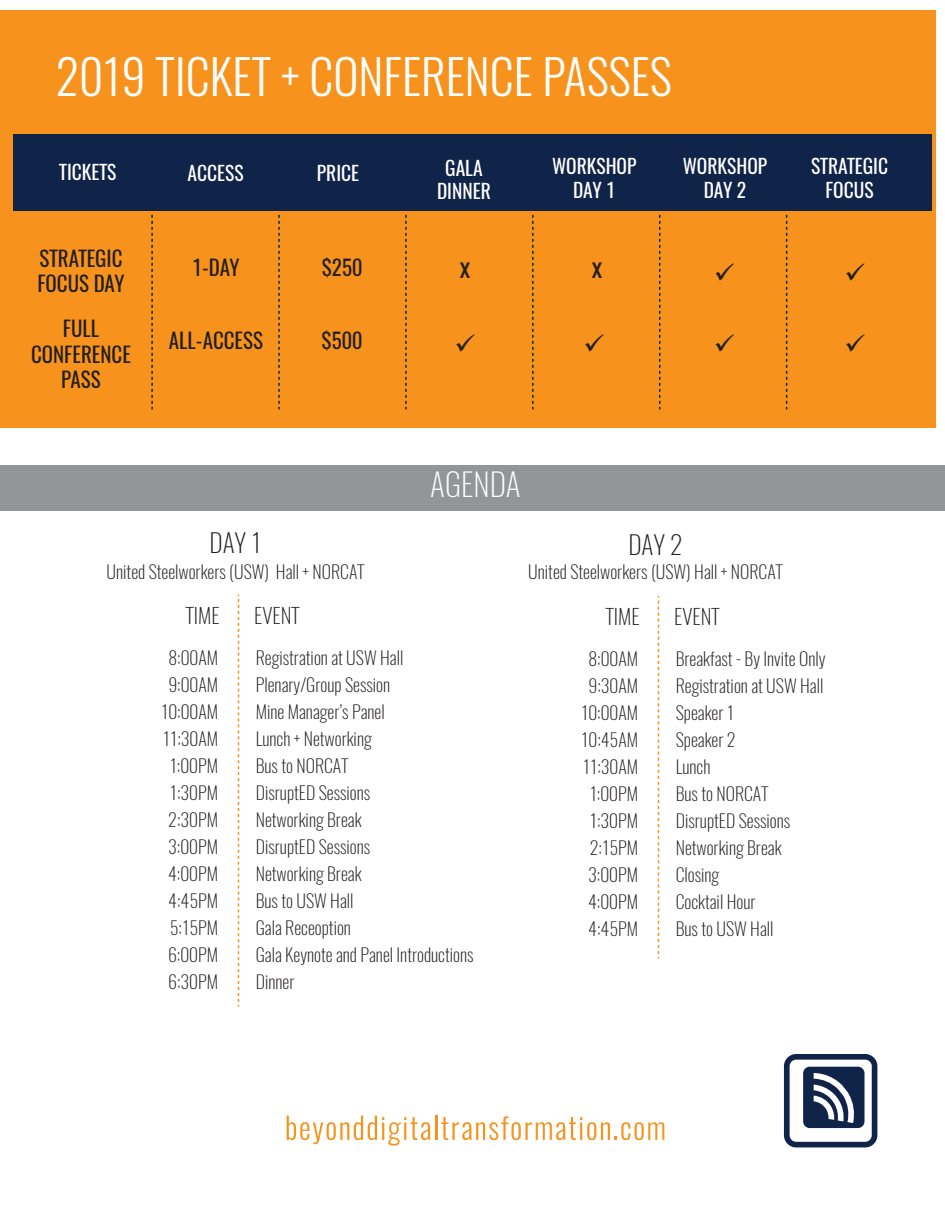
<style>
.page{position:relative;width:945px;height:1215px;background:#fff}
.page>*{position:absolute;margin:0;border:0;box-sizing:border-box;transform-origin:0 0}
.t1{font:300 48px "Oswald";color:#fff}
.t2{font:200 31.5px "Oswald";color:#fff}
.t3{font:27px "Oswald";color:#231f20}
.t4{font:200 25.5px "Oswald";color:#231f20}
.t5{font:21px/25.2px "Oswald";color:#231f20}
.t6{font:200 21px "Oswald";color:#231f20}
.t7{font:19.5px/23.4px "Oswald";color:#fff;text-align:center}
.t8{font:200 18px/27px "Oswald";color:#231f20;text-align:center}
</style>
<div class="page">
<svg style="left:784px;top:1054px;width:93px;height:93px"></svg>
<div style="left:0;top:465px;width:945px;height:45px;background:#939598"></div>
<svg style="left:238px;top:595px;width:1px;height:411px"></svg>
<div style="left:0;top:10px;width:936px;height:418px;background:#f7931d"></div>
<div style="left:14px;top:134px;width:918px;height:77px;background:#102349"></div>
<svg style="left:151px;top:215px;width:2px;height:195px"></svg>
<svg style="left:278px;top:215px;width:2px;height:195px"></svg>
<svg style="left:405px;top:215px;width:2px;height:195px"></svg>
<svg style="left:532px;top:215px;width:2px;height:195px"></svg>
<svg style="left:659px;top:215px;width:1px;height:195px"></svg>
<svg style="left:786px;top:215px;width:1px;height:195px"></svg>
<svg style="left:287px;top:1116px;width:143px;height:30px"></svg>
<hr style="left:435px;top:1116px;width:2px;height:24px;background:#f7931d">
<svg style="left:441px;top:1116px;width:223px;height:24px"></svg>
<svg style="left:658px;top:596px;width:1px;height:362px"></svg>
<h1 class="t1" style="left:56px;top:33px;width:618px">2019 TICKET + CONFERENCE PASSES</h1>
<p class="t7" style="left:59px;top:160px;width:59px">TICKETS</p>
<p class="t7" style="left:188px;top:161px;width:58px">ACCESS</p>
<p class="t7" style="left:317px;top:162px;width:44px">PRICE</p>
<p class="t7" style="left:437px;top:156px;width:55px">GALA<br>DINNER</p>
<p class="t7" style="left:552px;top:155px;width:86px">WORKSHOP<br>DAY 1</p>
<p class="t7" style="left:683px;top:155px;width:86px">WORKSHOP<br>DAY 2</p>
<p class="t7" style="left:811px;top:155px;width:79px">STRATEGIC<br>FOCUS</p>
<p class="t5" style="left:37px;top:246px;width:89px">STRATEGIC<br>FOCUS DAY</p>
<p class="t5" style="left:192px;top:255px;width:49px">1-DAY</p>
<p class="t5" style="left:322px;top:255px;width:42px">$250</p>
<h3 class="t3" style="left:460px;top:248px;width:12px">x</h3>
<h3 class="t3" style="left:592px;top:248px;width:12px">x</h3>
<p class="t5" style="left:169px;top:328px;width:96px">ALL-ACCESS</p>
<p class="t5" style="left:322px;top:328px;width:42px">$500</p>
<p class="t5" style="left:31px;top:316px;width:101px;text-align:center">FULL<br>CONFERENCE<br>PASS</p>
<h3 class="t4" style="left:209px;top:526px;width:53px">DAY 1</h3>
<h2 class="t2" style="left:430px;top:463px;width:92px">AGENDA</h2>
<h3 class="t4" style="left:628px;top:527px;width:56px">DAY 2</h3>
<p class="t8" style="left:107px;top:558px;width:259px">United Steelworkers (USW) Hall + NORCAT</p>
<p class="t8" style="left:528px;top:558px;width:256px">United Steelworkers (USW) Hall + NORCAT</p>
<p class="t6" style="left:186px;top:601px;width:35px">TIME</p>
<p class="t6" style="left:254px;top:601px;width:47px">EVENT</p>
<p class="t8" style="left:161px;top:644px;width:59px">8:00AM<br>9:00AM<br>10:00AM<br>11:30AM<br>1:00PM<br>1:30PM<br>2:30PM<br>3:00PM<br>4:00PM<br>4:45PM<br>5:15PM<br>6:00PM<br>6:30PM</p>
<p class="t8" style="left:256px;top:644px;width:219px;text-align:left">Registration at USW Hall<br>Plenary/Group Session<br>Mine Manager’s Panel<br>Lunch + Networking<br>Bus to NORCAT<br>DisruptED Sessions<br>Networking Break<br>DisruptED Sessions<br>Networking Break<br>Bus to USW Hall<br>Gala Receoption<br>Gala Keynote and Panel Introductions<br>Dinner</p>
<p class="t6" style="left:606px;top:603px;width:35px">TIME</p>
<p class="t6" style="left:674px;top:603px;width:47px">EVENT</p>
<p class="t8" style="left:581px;top:646px;width:59px">8:00AM<br>9:30AM<br>10:00AM<br>10:45AM<br>11:30AM<br>1:00PM<br>1:30PM<br>2:15PM<br>3:00PM<br>4:00PM<br>4:45PM</p>
<p class="t8" style="left:676px;top:646px;width:151px;text-align:left">Breakfast - By Invite Only<br>Registration at USW Hall<br>Speaker 1<br>Speaker 2<br>Lunch<br>Bus to NORCAT<br>DisruptED Sessions<br>Networking Break<br>Closing<br>Cocktail Hour<br>Bus to USW Hall</p>
</div>
